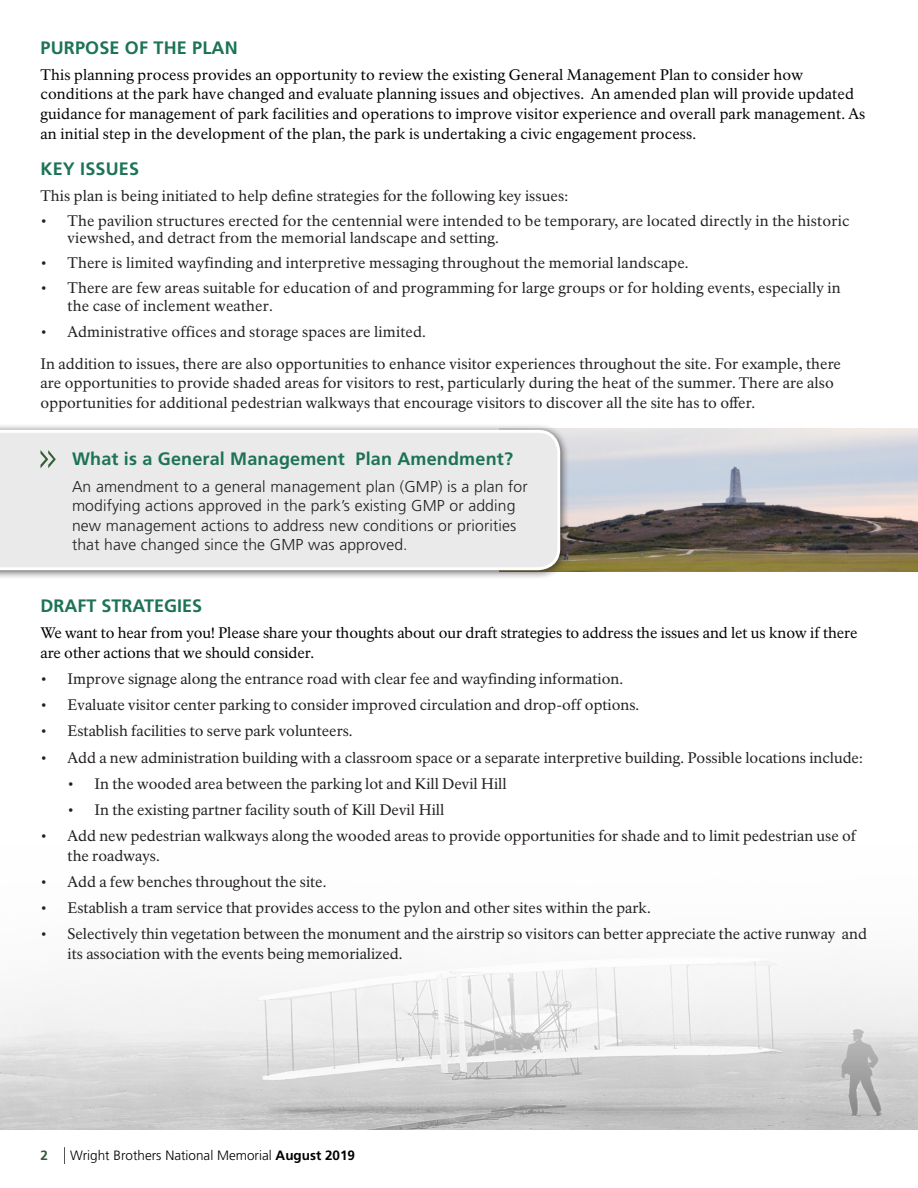
<style>
.page{position:relative;width:918px;height:1188px;background:#fff}
.page>*{position:absolute;margin:0;border:0;box-sizing:border-box;transform-origin:0 0}
.Header_C{font:700 18px "Frutiger LT Std";letter-spacing:.01em;color:#1c7355}
.Body_Text{font:300 15.75px/19.5px "Frutiger LT Std";letter-spacing:.01em;color:#231f20}
.t1{font:15px/19.5px "NPS Rawlinson OT";color:#231f20}
.t2{font:15px/19.6px "NPS Rawlinson OT";letter-spacing:.01em;color:#000}
.t3{font:300 13.5px "Frutiger LT Std";color:#000}
.t4{font:700 13.5px "Frutiger LT Std";color:#345d36}
.s1{font-weight:700}
</style>
<div class="page">
<svg style="left:64px;top:1147px;width:1px;height:17px"></svg>
<img style="left:0;top:960px;width:918px;height:169px">
<img style="left:570px;top:429px;width:348px;height:142px">
<div style="left:0;top:423px;width:570px;height:157px;background:#231f20;opacity:.75"></div>
<div style="left:0;top:430px;width:560px;height:140px;background:#eaeaea"></div>
<svg style="left:40px;top:450px;width:16px;height:18px"></svg>
<p class="Header_C" style="left:40px;top:37px;width:199px">PURPOSE OF THE PLAN</p>
<p class="t2" style="left:40px;top:65px;width:826px">This planning process provides an opportunity to review the existing General Management Plan to consider how conditions at the park have changed and evaluate planning issues and objectives. An amended plan will provide updated guidance for management of park facilities and operations to improve visitor experience and overall park management. As an initial step in the development of the plan, the park is undertaking a civic engagement process.</p>
<p class="Header_C" style="left:40px;top:158px;width:100px">KEY ISSUES</p>
<p class="t1" style="left:40px;top:186px;width:529px">This plan is being initiated to help define strategies for the following key issues:</p>
<p class="t1" style="left:68px;top:212px;width:783px;line-height:17.7px;text-indent:-27px">• The pavilion structures erected for the centennial were intended to be temporary, are located directly in the historic viewshed, and detract from the memorial landscape and setting.</p>
<p class="t1" style="left:40px;top:253px;width:650px">• There is limited wayfinding and interpretive messaging throughout the memorial landscape.</p>
<p class="t1" style="left:68px;top:279px;width:775px;line-height:17.7px;text-indent:-27px">• There are few areas suitable for education of and programming for large groups or for holding events, especially in the case of inclement weather.</p>
<p class="t1" style="left:40px;top:322px;width:387px">• Administrative offices and storage spaces are limited.</p>
<p class="t1" style="left:40px;top:354px;width:802px">In addition to issues, there are also opportunities to enhance visitor experiences throughout the site. For example, there are opportunities to provide shaded areas for visitors to rest, particularly during the heat of the summer. There are also opportunities for additional pedestrian walkways that encourage visitors to discover all the site has to offer.</p>
<p class="Header_C" style="left:72px;top:448px;width:443px">What is a General Management Plan Amendment?</p>
<p class="Body_Text" style="left:72px;top:477px;width:457px">An amendment to a general management plan (GMP) is a plan for modifying actions approved in the park’s existing GMP or adding new management actions to address new conditions or priorities that have changed since the GMP was approved.</p>
<p class="Header_C" style="left:40px;top:595px;width:163px">DRAFT STRATEGIES</p>
<p class="t2" style="left:40px;top:623px;width:818px">We want to hear from you! Please share your thoughts about our draft strategies to address the issues and let us know if there are other actions that we should consider.</p>
<p class="t1" style="left:41px;top:669px;width:584px">• Improve signage along the entrance road with clear fee and wayfinding information.</p>
<p class="t1" style="left:41px;top:695px;width:600px">• Evaluate visitor center parking to consider improved circulation and drop-off options.</p>
<p class="t1" style="left:41px;top:722px;width:314px">• Establish facilities to serve park volunteers.</p>
<p class="t1" style="left:41px;top:748px;width:824px">• Add a new administration building with a classroom space or a separate interpretive building. Possible locations include:</p>
<p class="t1" style="left:68px;top:774px;width:441px">• In the wooded area between the parking lot and Kill Devil Hill</p>
<p class="t1" style="left:68px;top:800px;width:378px">• In the existing partner facility south of Kill Devil Hill</p>
<p class="t1" style="left:68px;top:826px;width:790px;text-indent:-27px">• Add new pedestrian walkways along the wooded areas to provide opportunities for shade and to limit pedestrian use of the roadways.</p>
<p class="t1" style="left:41px;top:872px;width:287px">• Add a few benches throughout the site.</p>
<p class="t1" style="left:41px;top:898px;width:612px">• Establish a tram service that provides access to the pylon and other sites within the park.</p>
<p class="t1" style="left:68px;top:924px;width:801px;text-indent:-27px">• Selectively thin vegetation between the monument and the airstrip so visitors can better appreciate the active runway and its association with the events being memorialized.</p>
<p class="t4" style="left:40px;top:1147px;width:9px">2</p>
<p class="t3" style="left:70px;top:1148px;width:287px">Wright Brothers National Memorial <span class="s1">August 2019</span></p>
</div>
